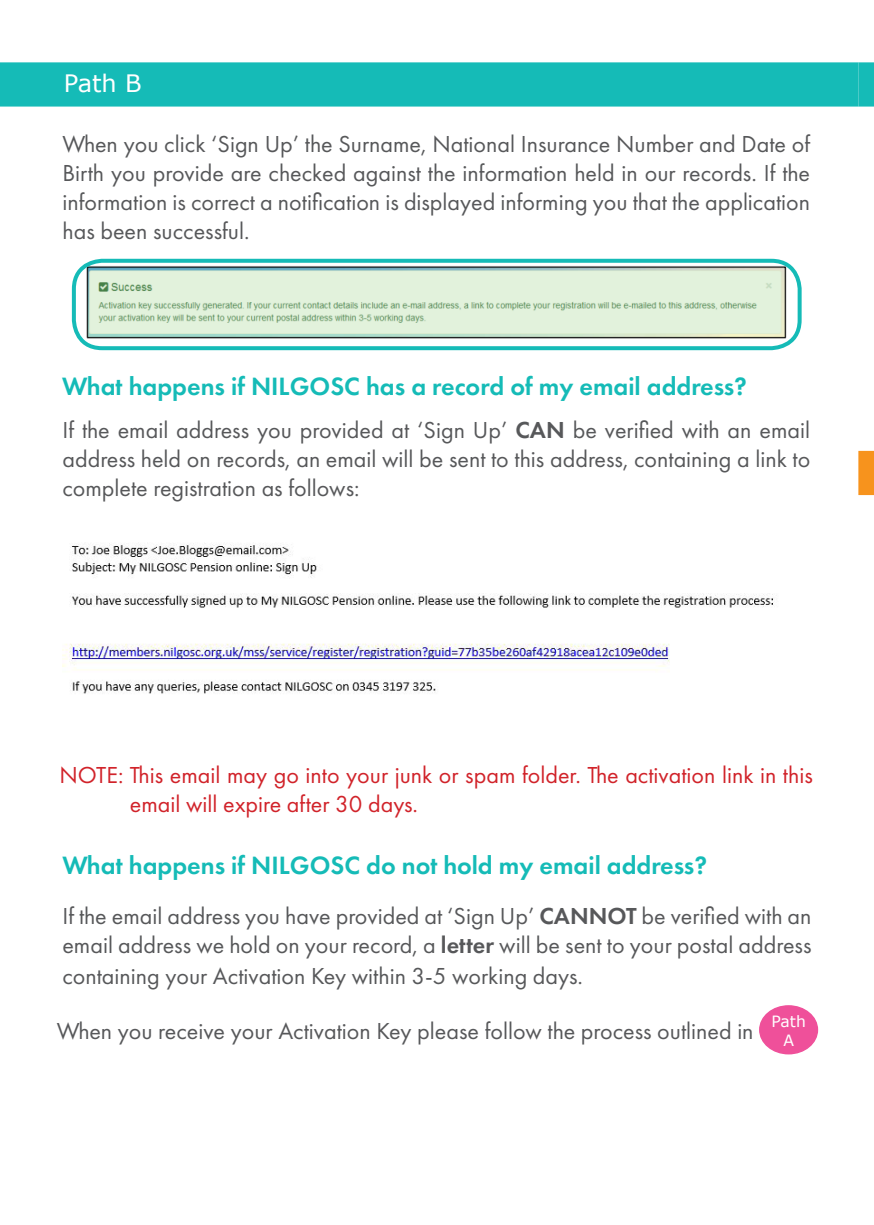
<style>
.page{position:relative;width:874px;height:1225px;background:#fff}
.page>*{position:absolute;margin:0;border:0;box-sizing:border-box;transform-origin:0 0}
.t1{font:600 26px "Futura PT";color:#15bbb7}
.t2{font:24px/28.8px "Futura PT";color:#57585a;text-align:justify}
.t3{font:24px "Futura PT";color:#d1232a}
.t4{font:24px "Verdana";color:#fff}
.t5{font:15.6px/18.6px "Verdana";color:#fff;text-align:center}
.s1{font-weight:600}
</style>
<div class="page">
<div style="left:0;top:62px;width:873px;height:45px;background:#15bbb7"></div>
<img style="left:82px;top:261px;width:707px;height:84px">
<div style="left:72px;top:259px;width:729px;height:91px;border:4px solid #15bbb7;border-radius:28px"></div>
<div style="left:759px;top:1006px;width:58px;height:47px;background:#ef509a;border-radius:50%"></div>
<div style="left:758px;top:1005px;width:59px;height:49px;border:1px solid #ef509a;border-radius:50%"></div>
<svg style="left:858px;top:451px;width:15px;height:44px"></svg>
<img style="left:62px;top:543px;width:712px;height:151px">
<p class="t4" style="left:64px;top:67px;width:79px">Path B</p>
<p class="t2" style="left:62px;top:130px;width:749px">When you click ‘Sign Up’ the Surname, National Insurance Number and Date of Birth you provide are checked against the information held in our records. If the information is correct a notification is displayed informing you that the application has been successful.</p>
<p class="t1" style="left:62px;top:370px;width:686px">What happens if NILGOSC has a record of my email address?</p>
<p class="t2" style="left:62px;top:416px;width:749px">If the email address you provided at ‘Sign Up’ <span class="s1">CAN</span> be verified with an email address held on records, an email will be sent to this address, containing a link to complete registration as follows:</p>
<p class="t3" style="left:60px;top:760px;width:754px">NOTE: This email may go into your junk or spam folder. The activation link in this</p>
<p class="t3" style="left:130px;top:789px;width:289px">email will expire after 30 days.</p>
<p class="t1" style="left:62px;top:848px;width:646px">What happens if NILGOSC do not hold my email address?</p>
<p class="t2" style="left:62px;top:901px;width:750px">If the email address you have provided at ‘Sign Up’ <span class="s1">CANNOT</span> be verified with an email address we hold on your record, a <span class="s1">letter</span> will be sent to your postal address</p>
<p class="t2" style="left:62px;top:961px;width:521px">containing your Activation Key within 3-5 working days.</p>
<p class="t2" style="left:57px;top:1016px;width:698px">When you receive your Activation Key please follow the process outlined in</p>
<p class="t5" style="left:771px;top:1012px;width:36px">Path<br>A</p>
</div>
